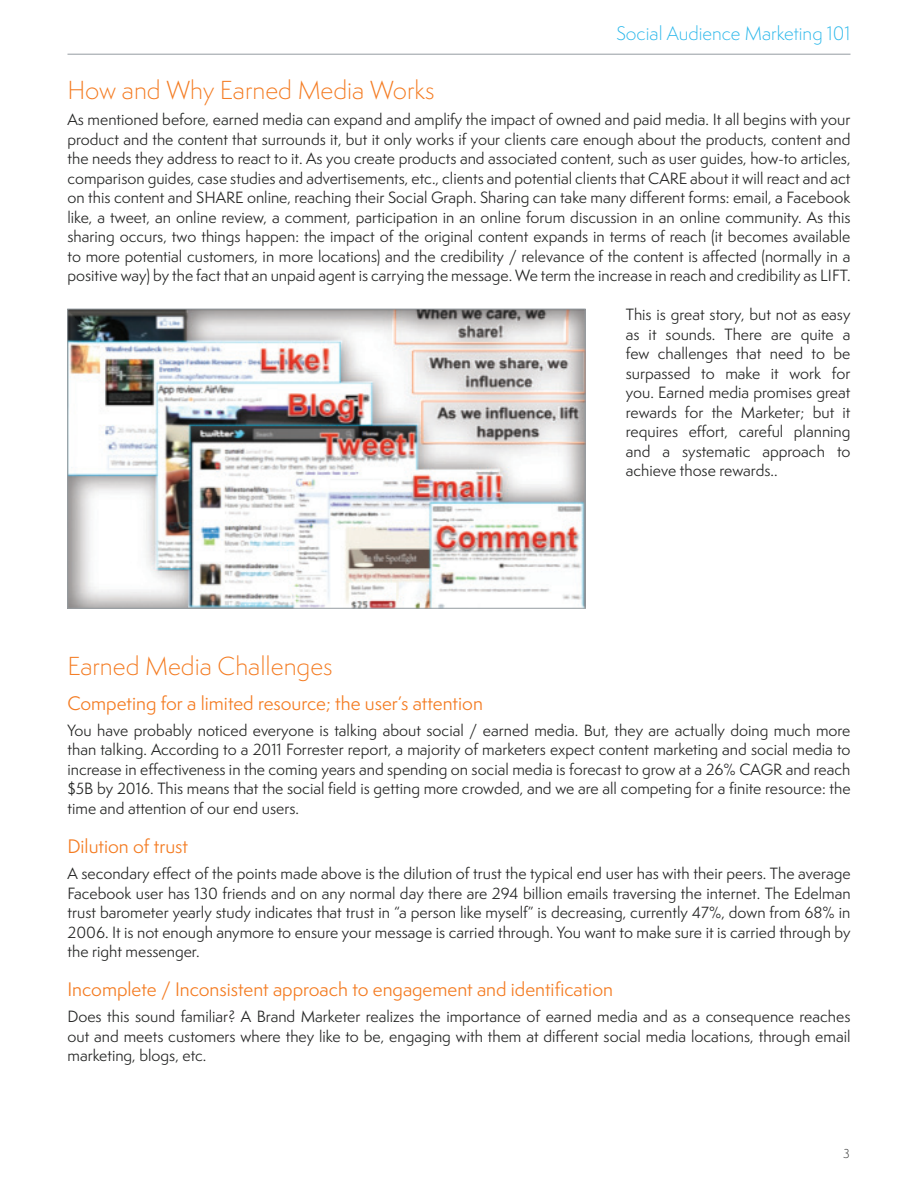
<style>
.page{position:relative;width:918px;height:1188px;background:#fff}
.page>*{position:absolute;margin:0;border:0;box-sizing:border-box;transform-origin:0 0}
.t1{font:300 24px "Semplicita Pro";color:#f47b21}
.t2{font:18px "Semplicita Pro";color:#f47b21}
.t3{font:300 18px "Semplicita Pro";color:#26b6ea}
.t4{font:15px/19.5px "Semplicita Pro";color:#242524;text-align:justify}
.t5{font:300 12px "Semplicita Pro";color:#242524}
</style>
<div class="page">
<hr style="left:68px;top:54px;width:782px;height:1px;background:#959ca1">
<img style="left:70px;top:311px;width:513px;height:295px">
<div style="left:68px;top:309px;width:517px;height:299px;border:1px solid #959ca1"></div>
<p class="t3" style="left:616px;top:22px;width:236px">Social Audience Marketing 101</p>
<p class="t1" style="left:68px;top:74px;width:369px">How and Why Earned Media Works</p>
<p class="t4" style="left:68px;top:110px;width:785px">As mentioned before, earned media can expand and amplify the impact of owned and paid media. It all begins with your product and the content that surrounds it, but it only works if your clients care enough about the products, content and the needs they address to react to it. As you create products and associated content, such as user guides, how-to articles, comparison guides, case studies and advertisements, etc., clients and potential clients that CARE about it will react and act on this content and SHARE online, reaching their Social Graph. Sharing can take many different forms: email, a Facebook like, a tweet, an online review, a comment, participation in an online forum discussion in an online community. As this sharing occurs, two things happen: the impact of the original content expands in terms of reach (it becomes available to more potential customers, in more locations) and the credibility / relevance of the content is affected (normally in a positive way) by the fact that an unpaid agent is carrying the message. We term the increase in reach and credibility as LIFT.</p>
<p class="t4" style="left:626px;top:305px;width:226px">This is great story, but not as easy as it sounds. There are quite a few challenges that need to be surpassed to make it work for you. Earned media promises great rewards for the Marketer; but it requires effort, careful planning and a systematic approach to achieve those rewards..</p>
<p class="t1" style="left:68px;top:650px;width:267px">Earned Media Challenges</p>
<p class="t2" style="left:68px;top:690px;width:417px">Competing for a limited resource; the user’s attention</p>
<p class="t4" style="left:68px;top:720px;width:785px">You have probably noticed everyone is talking about social / earned media. But, they are actually doing much more than talking. According to a 2011 Forrester report, a majority of marketers expect content marketing and social media to increase in effectiveness in the coming years and spending on social media is forecast to grow at a 26% CAGR and reach $5B by 2016. This means that the social field is getting more crowded, and we are all competing for a finite resource: the time and attention of our end users.</p>
<p class="t2" style="left:68px;top:833px;width:122px">Dilution of trust</p>
<p class="t4" style="left:68px;top:863px;width:785px">A secondary effect of the points made above is the dilution of trust the typical end user has with their peers. The average Facebook user has 130 friends and on any normal day there are 294 billion emails traversing the internet. The Edelman trust barometer yearly study indicates that trust in “a person like myself” is decreasing, currently 47%, down from 68% in 2006. It is not enough anymore to ensure your message is carried through. You want to make sure it is carried through by the right messenger.</p>
<p class="t2" style="left:68px;top:977px;width:547px">Incomplete / Inconsistent approach to engagement and identification</p>
<p class="t4" style="left:68px;top:1007px;width:784px">Does this sound familiar? A Brand Marketer realizes the importance of earned media and as a consequence reaches out and meets customers where they like to be, engaging with them at different social media locations, through email marketing, blogs, etc.</p>
<p class="t5" style="left:843px;top:1146px;width:8px">3</p>
</div>
